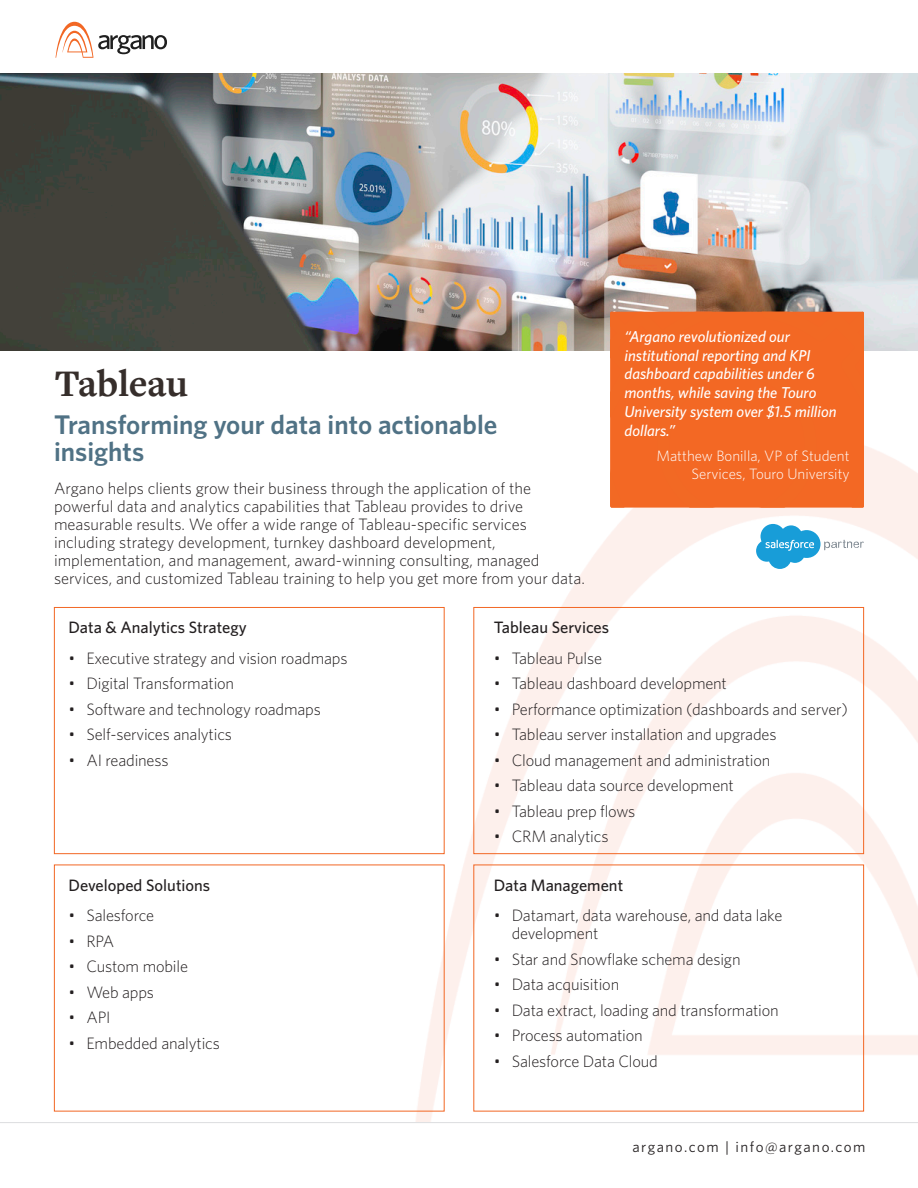
<style>
.page{position:relative;width:918px;height:1188px;background:#fff}
.page>*{position:absolute;margin:0;border:0;box-sizing:border-box;transform-origin:0 0}
.Heading_Bold_24_28pt{font:700 39px "Freight Text";letter-spacing:-.01em;color:#362e2b}
.Sub_Header{font:600 27px/27px "Whitney";color:#507285}
.Body_Copy_Regular_9_13pt__6_5pt{font:300 16.5px/18px "Whitney";letter-spacing:-.01em;color:#231f20}
.Body_Copy_Regular_9_13pt__6_5pt-2{font:500 16.5px "Whitney";color:#231f20}
.Body_Copy_Regular_9_13pt__6_5pt-3{font:italic 500 15.75px/18.9px "Whitney";color:#fff}
.Body_Copy_Regular_9_13pt__6_5pt-4{font:300 15px/18px "Whitney";color:#fff;text-align:right}
.t1{font:15px "Whitney";letter-spacing:.1em;color:#231f20}
</style>
<div class="page">
<svg style="left:56px;top:22px;width:111px;height:36px"></svg>
<hr style="left:0;top:1122px;width:918px;height:1px;background:#dcdddf">
<img style="left:1px;top:74px;width:917px;height:277px">
<div style="left:610px;top:312px;width:254px;height:196px;background:#f36824"></div>
<svg style="left:756px;top:524px;width:108px;height:45px"></svg>
<div style="left:54px;top:607px;width:391px;height:247px;border:1px solid #f26724"></div>
<div style="left:473px;top:607px;width:391px;height:247px;border:1px solid #f26724"></div>
<p class="Heading_Bold_24_28pt" style="left:55px;top:362px;width:135px">Tableau</p>
<p class="Sub_Header" style="left:54px;top:411px;width:445px">Transforming your data into actionable insights</p>
<p class="Body_Copy_Regular_9_13pt__6_5pt" style="left:54px;top:479px;width:533px">Argano helps clients grow their business through the application of the powerful data and analytics capabilities that Tableau provides to drive measurable results. We offer a wide range of Tableau-specific services including strategy development, turnkey dashboard development, implementation, and management, award-winning consulting, managed services, and customized Tableau training to help you get more from your data.</p>
<p class="Body_Copy_Regular_9_13pt__6_5pt-2" style="left:68px;top:617px;width:180px">Data &amp; Analytics Strategy</p>
<p class="Body_Copy_Regular_9_13pt__6_5pt-2" style="left:494px;top:617px;width:117px">Tableau Services</p>
<p class="Body_Copy_Regular_9_13pt__6_5pt-3" style="left:625px;top:326px;width:213px">“Argano revolutionized our institutional reporting and KPI dashboard capabilities under 6 months, while saving the Touro<br>University system over $1.5 million dollars.”</p>
<p class="Body_Copy_Regular_9_13pt__6_5pt-4" style="left:656px;top:446px;width:195px">Matthew Bonilla, VP of Student<br>Services, Touro University</p>
<p class="Body_Copy_Regular_9_13pt__6_5pt" style="left:68px;top:649px;width:281px">• Executive strategy and vision roadmaps</p>
<p class="Body_Copy_Regular_9_13pt__6_5pt" style="left:68px;top:674px;width:167px">• Digital Transformation</p>
<p class="Body_Copy_Regular_9_13pt__6_5pt" style="left:68px;top:700px;width:254px">• Software and technology roadmaps</p>
<p class="Body_Copy_Regular_9_13pt__6_5pt" style="left:68px;top:725px;width:165px">• Self-services analytics</p>
<p class="Body_Copy_Regular_9_13pt__6_5pt" style="left:68px;top:751px;width:102px">• AI readiness</p>
<p class="Body_Copy_Regular_9_13pt__6_5pt-2" style="left:68px;top:874px;width:143px">Developed Solutions</p>
<p class="Body_Copy_Regular_9_13pt__6_5pt" style="left:68px;top:906px;width:87px">• Salesforce</p>
<p class="Body_Copy_Regular_9_13pt__6_5pt" style="left:68px;top:932px;width:48px">• RPA</p>
<p class="Body_Copy_Regular_9_13pt__6_5pt" style="left:68px;top:957px;width:121px">• Custom mobile</p>
<p class="Body_Copy_Regular_9_13pt__6_5pt" style="left:68px;top:983px;width:87px">• Web apps</p>
<p class="Body_Copy_Regular_9_13pt__6_5pt" style="left:68px;top:1008px;width:44px">• API</p>
<p class="Body_Copy_Regular_9_13pt__6_5pt" style="left:68px;top:1034px;width:153px">• Embedded analytics</p>
<p class="Body_Copy_Regular_9_13pt__6_5pt" style="left:494px;top:649px;width:110px">• Tableau Pulse</p>
<p class="Body_Copy_Regular_9_13pt__6_5pt" style="left:494px;top:674px;width:235px">• Tableau dashboard development</p>
<p class="Body_Copy_Regular_9_13pt__6_5pt" style="left:494px;top:700px;width:356px">• Performance optimization (dashboards and server)</p>
<p class="Body_Copy_Regular_9_13pt__6_5pt" style="left:494px;top:725px;width:284px">• Tableau server installation and upgrades</p>
<p class="Body_Copy_Regular_9_13pt__6_5pt" style="left:494px;top:751px;width:278px">• Cloud management and administration</p>
<p class="Body_Copy_Regular_9_13pt__6_5pt" style="left:494px;top:776px;width:242px">• Tableau data source development</p>
<p class="Body_Copy_Regular_9_13pt__6_5pt" style="left:494px;top:802px;width:143px">• Tableau prep flows</p>
<p class="Body_Copy_Regular_9_13pt__6_5pt" style="left:494px;top:827px;width:116px">• CRM analytics</p>
<p class="Body_Copy_Regular_9_13pt__6_5pt-2" style="left:494px;top:874px;width:131px">Data Management</p>
<p class="Body_Copy_Regular_9_13pt__6_5pt" style="left:512px;top:906px;width:272px;text-indent:-18px">• Datamart, data warehouse, and data lake development</p>
<p class="Body_Copy_Regular_9_13pt__6_5pt" style="left:494px;top:950px;width:248px">• Star and Snowflake schema design</p>
<p class="Body_Copy_Regular_9_13pt__6_5pt" style="left:494px;top:975px;width:127px">• Data acquisition</p>
<p class="Body_Copy_Regular_9_13pt__6_5pt" style="left:494px;top:1001px;width:287px">• Data extract, loading and transformation</p>
<p class="Body_Copy_Regular_9_13pt__6_5pt" style="left:494px;top:1026px;width:151px">• Process automation</p>
<p class="Body_Copy_Regular_9_13pt__6_5pt" style="left:494px;top:1052px;width:166px">• Salesforce Data Cloud</p>
<p class="t1" style="left:632px;top:1137px;width:235px">argano.com | info@argano.com</p>
</div>
